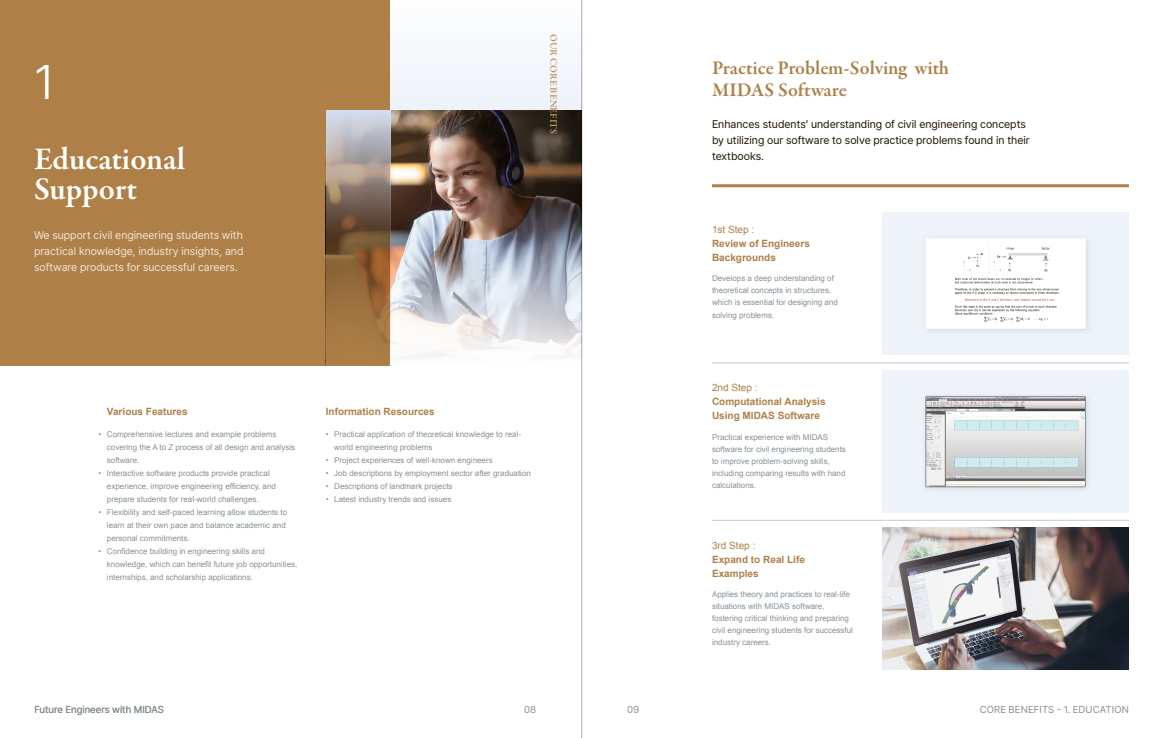
<style>
.page{position:relative;width:1163px;height:738px;background:#fff}
.page>*{position:absolute;margin:0;border:0;box-sizing:border-box;transform-origin:0 0}
.t1{font:300 48px "Pretendard";color:#fff}
.t2{font:600 32px/30px "Garamond Premr Pro";letter-spacing:-.005em;color:#fff}
.t3{font:600 19.5px/22px "Garamond Premr Pro";color:#ae8048}
.t4{font:11px/16px "Pretendard";color:#211803}
.t5{font:11px/16px "Pretendard";color:#efe5d8;text-align:justify}
.t6{font:700 10px/14px "Arial";color:#ae8048}
.t7{font:10px "Pretendard";color:#879196}
.t8{font:10px "Arial";color:#ae8048}
.t9{font:600 10px "Garamond Premr Pro";color:#bd9766}
.t10{font:8px/12px "Arial";color:#879196}
</style>
<div class="page">
<div style="left:390px;top:0;width:191px;height:110px;background:#f6f8fc"></div>
<img style="left:390px;top:110px;width:191px;height:129px">
<div style="left:0;top:0;width:390px;height:365px;background:#ae8048"></div>
<svg style="left:326px;top:238px;width:64px;height:106px"></svg>
<svg style="left:326px;top:110px;width:64px;height:128px;background:#9b8e88"></svg>
<svg style="left:390px;top:239px;width:191px;height:118px"></svg>
<img style="left:882px;top:527px;width:246px;height:142px">
<div style="left:882px;top:212px;width:246px;height:142px;background:#eef3fa"></div>
<hr style="left:712px;top:362px;width:416px;height:1px;background:#c5cbcf">
<hr style="left:712px;top:519px;width:416px;height:1px;background:#c5cbcf">
<div style="left:882px;top:370px;width:246px;height:142px;background:#eef3fa"></div>
<div style="left:920px;top:391px;width:172px;height:103px;background:#879196;opacity:.25"></div>
<img style="left:927px;top:398px;width:156px;height:86px">
<div style="left:925px;top:396px;width:160px;height:90px;border:1px solid #879196"></div>
<div style="left:920px;top:233px;width:172px;height:103px;background:#879196;opacity:.25"></div>
<div style="left:925px;top:238px;width:160px;height:90px;background:#fff"></div>
<img style="left:955px;top:247px;width:105px;height:75px">
<hr style="left:712px;top:184px;width:416px;height:3px;background:#ae8048">
<hr style="left:581px;top:0;width:1px;height:737px;background:#d2d5da">
<h1 class="t1" style="left:34px;top:49px;width:22px">1</h1>
<h2 class="t2" style="left:34px;top:144px;width:153px">Educational<br>Support</h2>
<h3 class="t5" style="left:34px;top:227px;width:211px">We support civil engineering students with practical knowledge, industry insights, and software products for successful careers.</h3>
<p class="t9" style="left:559px;top:34px;width:101px;rotate:90deg">OUR CORE BENEFITS</p>
<p class="t6" style="left:107px;top:404px;width:82px">Various Features</p>
<p class="t6" style="left:326px;top:404px;width:110px">Information Resources</p>
<p class="t10" style="left:107px;top:427px;width:190px;line-height:13px;text-indent:-9px">• Comprehensive lectures and example problems covering the A to Z process of all design and analysis software.</p>
<p class="t10" style="left:107px;top:466px;width:170px;line-height:13px;text-indent:-9px">• Interactive software products provide practical experience, improve engineering efficiency, and prepare students for real-world challenges.</p>
<p class="t10" style="left:107px;top:505px;width:182px;line-height:13px;text-indent:-9px">• Flexibility and self-paced learning allow students to learn at their own pace and balance academic and personal commitments.</p>
<p class="t10" style="left:107px;top:544px;width:192px;line-height:13px;text-indent:-9px">• Confidence building in engineering skills and knowledge, which can benefit future job opportunities, internships, and scholarship applications.</p>
<p class="t10" style="left:334px;top:427px;width:188px;line-height:13px;text-indent:-9px">• Practical application of theoretical knowledge to real&shy;world engineering problems</p>
<p class="t10" style="left:326px;top:454px;width:168px">• Project experiences of well-known engineers</p>
<p class="t10" style="left:326px;top:467px;width:207px">• Job descriptions by employment sector after graduation</p>
<p class="t10" style="left:326px;top:480px;width:128px">• Descriptions of landmark projects</p>
<p class="t10" style="left:326px;top:493px;width:127px">• Latest industry trends and issues</p>
<p class="t7" style="left:34px;top:701px;width:131px">Future Engineers with MIDAS</p>
<p class="t7" style="left:524px;top:701px;width:14px">08</p>
<h3 class="t3" style="left:712px;top:57px;width:239px">Practice Problem-Solving with<br>MIDAS Software</h3>
<h3 class="t4" style="left:712px;top:115px;width:319px">Enhances students’ understanding of civil engineering concepts by utilizing our software to solve practice problems found in their textbooks.</h3>
<p class="t8" style="left:712px;top:223px;width:44px">1st Step :</p>
<p class="t6" style="left:712px;top:236px;width:99px">Review of Engineers<br>Backgrounds</p>
<p class="t10" style="left:712px;top:272px;width:127px">Develops a deep understanding of theoretical concepts in structures, which is essential for designing and solving problems.</p>
<p class="t8" style="left:712px;top:380px;width:47px">2nd Step :</p>
<p class="t6" style="left:712px;top:394px;width:115px">Computational Analysis<br>Using MIDAS Software</p>
<p class="t10" style="left:712px;top:430px;width:135px">Practical experience with MIDAS software for civil engineering students to improve problem-solving skills, including comparing results with hand calculations.</p>
<p class="t8" style="left:712px;top:538px;width:45px">3rd Step :</p>
<p class="t6" style="left:712px;top:552px;width:94px">Expand to Real Life<br>Examples</p>
<p class="t10" style="left:712px;top:588px;width:142px">Applies theory and practices to real-life situations with MIDAS software, fostering critical thinking and preparing civil engineering students for successful industry careers.</p>
<p class="t7" style="left:627px;top:701px;width:14px">09</p>
<p class="t7" style="left:979px;top:701px;width:151px">CORE BENEFITS - 1. EDUCATION</p>
</div>
